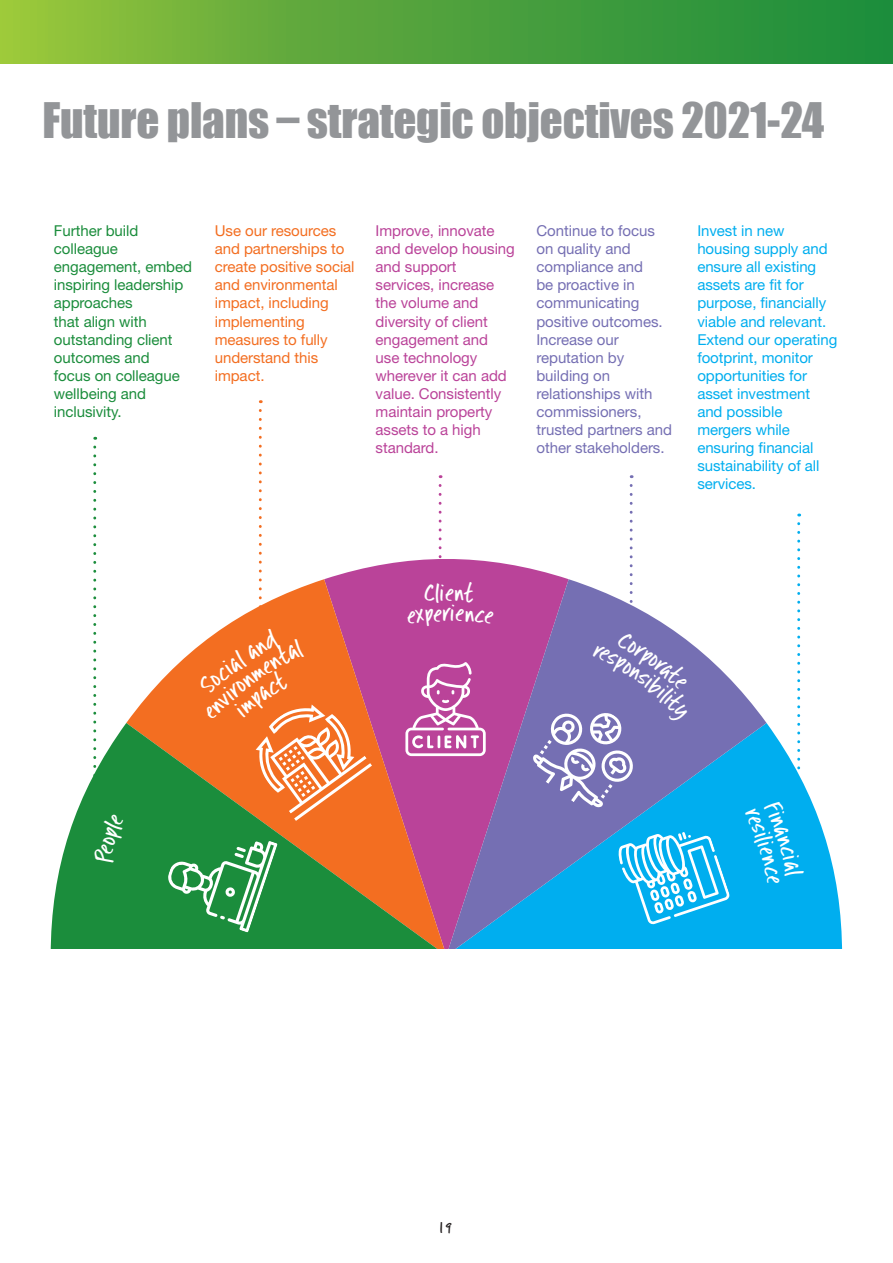
<style>
.page{position:relative;width:893px;height:1263px;background:#fff}
.page>*{position:absolute;margin:0;border:0;box-sizing:border-box;transform-origin:0 0}
.H2__Helv_Bol_48_52pt{font:45px "Impact";letter-spacing:-.005em;color:#939598}
.t1{font:23.1px "Intruding Cat";color:#fff}
.t2{font:15px/18px "Helvetica Neue LT Std";letter-spacing:-.005em;color:#00aeef}
.t3{font:15px/18px "Helvetica Neue LT Std";letter-spacing:-.005em;color:#ba4399}
.t4{font:15px/18px "Helvetica Neue LT Std";letter-spacing:-.005em;color:#756fb3}
.t5{font:15px/18px "Helvetica Neue LT Std";letter-spacing:-.005em;color:#1b8d3c}
.t6{font:15px/18px "Helvetica Neue LT Std";letter-spacing:-.005em;color:#f36e21}
.t7{font:15px "Intruding Cat";color:#231f20}
</style>
<div class="page">
<div style="left:0;top:0;width:893px;height:64px;background:linear-gradient(to right,#92c13c,#15893d)"></div>
<svg style="left:325px;top:556px;width:208px;height:23px;fill:#ba4399"></svg>
<svg style="left:126px;top:579px;width:320px;height:144px"></svg>
<svg style="left:51px;top:723px;width:395px;height:225px;background:#728653"></svg>
<svg style="left:766px;top:723px;width:76px;height:225px;fill:#00aeef"></svg>
<svg style="left:446px;top:579px;width:320px;height:369px;background:#6f8bca"></svg>
<svg style="left:405px;top:662px;width:81px;height:94px"></svg>
<svg style="left:617px;top:832px;width:113px;height:93px"></svg>
<svg style="left:167px;top:841px;width:111px;height:91px;background:#47a362"></svg>
<svg style="left:439px;top:485px;width:3px;height:81px"></svg>
<svg style="left:797px;top:524px;width:3px;height:258px"></svg>
<svg style="left:259px;top:410px;width:3px;height:203px"></svg>
<svg style="left:93px;top:447px;width:3px;height:350px"></svg>
<div style="left:93px;top:814px;width:32px;height:50px;background:#1b8d3c"></div>
<svg style="left:197px;top:628px;width:175px;height:193px;background:#e87c3e"></svg>
<div style="left:407px;top:583px;width:35px;height:43px;background:#ba4399"></div>
<div style="left:451px;top:582px;width:43px;height:43px;background:#ba4399"></div>
<svg style="left:533px;top:485px;width:157px;height:322px"></svg>
<div style="left:745px;top:800px;width:59px;height:85px;background:#00aeef"></div>
<p class="H2__Helv_Bol_48_52pt" style="left:43px;top:85px;width:783px">Future plans – strategic objectives 2021-24</p>
<p class="t5" style="left:54px;top:222px;width:140px">Further build colleague engagement, embed inspiring leadership approaches<br>that align with outstanding client outcomes and<br>focus on colleague wellbeing and inclusivity.</p>
<p class="t4" style="left:536px;top:222px;width:137px">Continue to focus on quality and compliance and<br>be proactive in communicating positive outcomes.<br>Increase our reputation by building on relationships with commissioners, trusted partners and other stakeholders.</p>
<p class="t2" style="left:697px;top:222px;width:142px">Invest in new housing supply and ensure all existing assets are fit for purpose, financially viable and relevant.<br>Extend our operating footprint, monitor opportunities for asset investment and possible mergers while ensuring financial sustainability of all services.</p>
<p class="t6" style="left:215px;top:222px;width:141px">Use our resources and partnerships to create positive social and environmental impact, including implementing measures to fully understand this impact.</p>
<p class="t3" style="left:376px;top:222px;width:141px">Improve, innovate and develop housing and support services, increase the volume and diversity of client engagement and use technology wherever it can add value. Consistently maintain property assets to a high standard.</p>
<p class="t1" style="left:441px;top:579px;width:16px">ie</p>
<p class="t1" style="left:443px;top:599px;width:11px">r</p>
<p class="t7" style="left:440px;top:1219px;width:14px">19</p>
</div>
